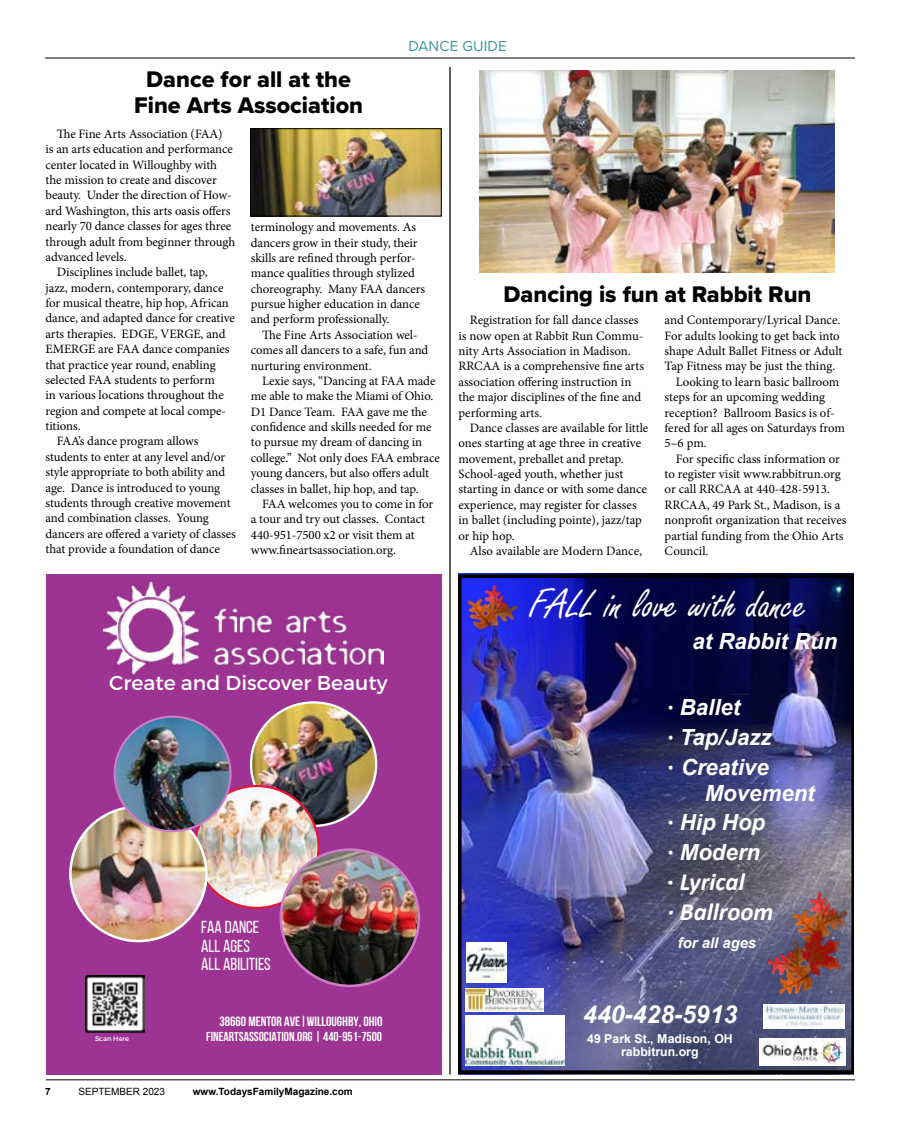
<style>
.page{position:relative;width:900px;height:1125px;background:#fff}
.page>*{position:absolute;margin:0;border:0;box-sizing:border-box;transform-origin:0 0}
.t1{font:44.5px "Freestyle Script";color:#fff}
.t2{font:italic 700 24.75px/30.1px "Calibri";color:#fff}
.t3{font:italic 700 24.75px "Arial";color:#fff}
.t4{font:23.5px/26.2px "Proxima Nova Extrabld";color:#000;text-align:center}
.t5{font:italic 700 22.25px/30.2px "Arial";color:#fff}
.t6{font:20.12px "Montserrat";color:#fff}
.t7{font:17.38px/18.5px "Bebas Neue";color:#fff}
.t8{font:15px "Proxima Nova";letter-spacing:.01em;color:#3f989b}
.t9{font:italic 700 14.88px "Arial";color:#fff}
.t10{font:700 13.38px "Bebas Neue";color:#fff}
.t11{font:700 12.88px "Bebas Neue";color:#fff}
.t12{font:12.75px/15.4px "Minion Pro";letter-spacing:-.005em;color:#000}
.t13{font:700 12.38px/13.5px "Arial";color:#fff;text-align:center}
.t14{font:700 10px "Arial";color:#000}
.t15{font:10px "Arial";color:#000}
.t16{font:6.62px "Montserrat";color:#fff}
.s1{font-family:"Calibri";font-style:normal;font-size:24.75px}
.s2{font-style:normal}
</style>
<div class="page">
<hr style="left:46px;top:1080px;width:809px;height:1px;background:#000">
<hr style="left:45px;top:58px;width:810px;height:1px;background:#000">
<div style="left:46px;top:574px;width:395px;height:501px;background:#9d3393"></div>
<img style="left:69px;top:701px;width:351px;height:286px">
<img style="left:104px;top:582px;width:280px;height:92px">
<img style="left:86px;top:975px;width:58px;height:58px">
<img style="left:252px;top:131px;width:187px;height:83px">
<div style="left:250px;top:129px;width:191px;height:87px;border:1px solid #000"></div>
<img style="left:458px;top:573px;width:396px;height:502px">
<div style="left:458px;top:574px;width:397px;height:500px;border:4px solid #000"></div>
<img style="left:760px;top:1039px;width:85px;height:27px">
<img style="left:466px;top:1016px;width:98px;height:50px">
<img style="left:466px;top:988px;width:77px;height:23px">
<img style="left:466px;top:942px;width:41px;height:41px">
<img style="left:763px;top:1004px;width:82px;height:24px">
<img style="left:462px;top:581px;width:59px;height:57px">
<img style="left:764px;top:938px;width:58px;height:61px">
<img style="left:787px;top:887px;width:66px;height:65px">
<img style="left:784px;top:922px;width:68px;height:66px">
<img style="left:479px;top:71px;width:355px;height:202px">
<hr style="left:449px;top:67px;width:2px;height:1008px;background:#000">
<p class="t8" style="left:409px;top:35px;width:100px">DANCE GUIDE</p>
<h3 class="t4" style="left:134px;top:66px;width:230px">Dance for all at the<br>Fine Arts Association</h3>
<p class="t12" style="left:57px;top:126px;width:167px">The Fine Arts Association (FAA)</p>
<p class="t12" style="left:46px;top:142px;width:189px">is an arts education and performance</p>
<p class="t12" style="left:46px;top:157px;width:173px">center located in Willoughby with</p>
<p class="t12" style="left:46px;top:172px;width:173px">the mission to create and discover</p>
<p class="t12" style="left:46px;top:188px;width:188px">beauty. Under the direction of How-</p>
<p class="t12" style="left:46px;top:203px;width:187px">ard Washington, this arts oasis offers</p>
<p class="t12" style="left:46px;top:218px;width:187px">nearly 70 dance classes for ages three</p>
<p class="t12" style="left:46px;top:234px;width:191px">through adult from beginner through</p>
<p class="t12" style="left:46px;top:249px;width:83px">advanced levels.</p>
<p class="t12" style="left:57px;top:265px;width:153px">Disciplines include ballet, tap,</p>
<p class="t12" style="left:46px;top:280px;width:180px">jazz, modern, contemporary, dance</p>
<p class="t12" style="left:46px;top:295px;width:185px">for musical theatre, hip hop, African</p>
<p class="t12" style="left:46px;top:311px;width:191px">dance, and adapted dance for creative</p>
<p class="t12" style="left:46px;top:326px;width:181px">arts therapies. EDGE, VERGE, and</p>
<p class="t12" style="left:46px;top:341px;width:186px">EMERGE are FAA dance companies</p>
<p class="t12" style="left:46px;top:357px;width:172px">that practice year round, enabling</p>
<p class="t12" style="left:46px;top:372px;width:171px">selected FAA students to perform</p>
<p class="t12" style="left:46px;top:388px;width:180px">in various locations throughout the</p>
<p class="t12" style="left:46px;top:403px;width:182px">region and compete at local compe-</p>
<p class="t12" style="left:46px;top:418px;width:37px">titions.</p>
<p class="t12" style="left:57px;top:434px;width:143px">FAA’s dance program allows</p>
<p class="t12" style="left:46px;top:449px;width:181px">students to enter at any level and/or</p>
<p class="t12" style="left:46px;top:464px;width:181px">style appropriate to both ability and</p>
<p class="t12" style="left:46px;top:480px;width:176px">age. Dance is introduced to young</p>
<p class="t12" style="left:46px;top:495px;width:187px">students through creative movement</p>
<p class="t12" style="left:46px;top:511px;width:165px">and combination classes. Young</p>
<p class="t12" style="left:46px;top:526px;width:192px">dancers are offered a variety of classes</p>
<p class="t12" style="left:46px;top:541px;width:176px">that provide a foundation of dance</p>
<p class="t12" style="left:251px;top:219px;width:176px">terminology and movements. As dancers grow in their study, their skills are refined through perfor&shy;mance qualities through stylized choreography. Many FAA dancers pursue higher education in dance and perform professionally.</p>
<p class="t12" style="left:251px;top:327px;width:179px;text-indent:11px">The Fine Arts Association wel&shy;comes all dancers to a safe, fun and nurturing environment.</p>
<p class="t12" style="left:251px;top:373px;width:191px;text-indent:11px">Lexie says, “Dancing at FAA made me able to make the Miami of Ohio.<br>D1 Dance Team. FAA gave me the confidence and skills needed for me to pursue my dream of dancing in college.” Not only does FAA embrace young dancers, but also offers adult classes in ballet, hip hop, and tap.</p>
<p class="t12" style="left:251px;top:496px;width:184px;text-indent:11px">FAA welcomes you to come in for a tour and try out classes. Contact<br>440-951-7500 x2 or visit them at www.fineartsassociation.org.</p>
<h3 class="t6" style="left:109px;top:671px;width:280px">Create and Discover Beauty</h3>
<h3 class="t7" style="left:201px;top:918px;width:71px">FAA DANCE<br>ALL AGES<br>ALL ABILITIES</h3>
<p class="t16" style="left:95px;top:1034px;width:36px">Scan Here</p>
<p class="t10" style="left:220px;top:1014px;width:165px">38660 MENTOR AVE|WILLOUGHBY, OHIO</p>
<p class="t11" style="left:206px;top:1029px;width:177px">FINEARTSASSOCIATION.ORG | 440-951-7500</p>
<p class="t14" style="left:45px;top:1085px;width:7px">7</p>
<p class="t15" style="left:78px;top:1085px;width:88px">SEPTEMBER 2023</p>
<p class="t14" style="left:193px;top:1085px;width:162px">www.TodaysFamilyMagazine.com</p>
<h3 class="t4" style="left:504px;top:280px;width:309px">Dancing is fun at Rabbit Run</h3>
<p class="t12" style="left:458px;top:313px;width:187px;text-indent:11px">Registration for fall dance classes is now open at Rabbit Run Commu&shy;nity Arts Association in Madison.<br>RRCAA is a comprehensive fine arts association offering instruction in the major disciplines of the fine and performing arts.</p>
<p class="t12" style="left:458px;top:420px;width:191px;text-indent:11px">Dance classes are available for little ones starting at age three in creative movement, preballet and pretap.<br>School-aged youth, whether just starting in dance or with some dance experience, may register for classes in ballet (including pointe), jazz/tap or hip hop.</p>
<p class="t12" style="left:470px;top:543px;width:174px">Also available are Modern Dance,</p>
<p class="t12" style="left:665px;top:313px;width:177px">and Contemporary/Lyrical Dance.</p>
<p class="t12" style="left:665px;top:328px;width:177px">For adults looking to get back into</p>
<p class="t12" style="left:665px;top:343px;width:179px">shape Adult Ballet Fitness or Adult</p>
<p class="t12" style="left:665px;top:359px;width:172px">Tap Fitness may be just the thing.</p>
<p class="t12" style="left:676px;top:374px;width:165px">Looking to learn basic ballroom</p>
<p class="t12" style="left:665px;top:389px;width:162px">steps for an upcoming wedding</p>
<p class="t12" style="left:665px;top:405px;width:172px">reception? Ballroom Basics is of-</p>
<p class="t12" style="left:665px;top:420px;width:182px">fered for all ages on Saturdays from</p>
<p class="t12" style="left:665px;top:436px;width:44px">5–6 pm.</p>
<p class="t12" style="left:676px;top:451px;width:166px">For specific class information or</p>
<p class="t12" style="left:665px;top:466px;width:178px">to register visit www.rabbitrun.org</p>
<p class="t12" style="left:665px;top:482px;width:167px">or call RRCAA at 440-428-5913.</p>
<p class="t12" style="left:665px;top:497px;width:177px">RRCAA, 49 Park St., Madison, is a</p>
<p class="t12" style="left:665px;top:512px;width:183px">nonprofit organization that receives</p>
<p class="t12" style="left:665px;top:528px;width:181px">partial funding from the Ohio Arts</p>
<p class="t12" style="left:665px;top:543px;width:45px">Council.</p>
<h1 class="t1" style="left:529px;top:580px;width:279px">FALL in love with dance</h1>
<h3 class="t5" style="left:693px;top:627px;width:146px">at Rabbit Run</h3>
<h3 class="t5" style="left:668px;top:692px;width:106px"><span class="s1">∙</span> Ballet<br><span class="s1">∙</span> Tap/Jazz <span class="s1">∙</span> Creative</h3>
<h3 class="t5" style="left:668px;top:779px;width:149px;line-height:29.5px;text-indent:37px">Movement <span class="s1">∙</span> Hip Hop<br><span class="s1">∙</span> Modern</h3>
<h2 class="t2" style="left:668px;top:866px;width:108px"><span class="s2">∙</span> Lyrical<br>∙ Ballroom</h2>
<p class="t9" style="left:678px;top:932px;width:80px">for all ages</p>
<h2 class="t3" style="left:583px;top:998px;width:155px">440-428-5913</h2>
<p class="t13" style="left:587px;top:1032px;width:147px">49 Park St., Madison, OH rabbitrun.org</p>
</div>
